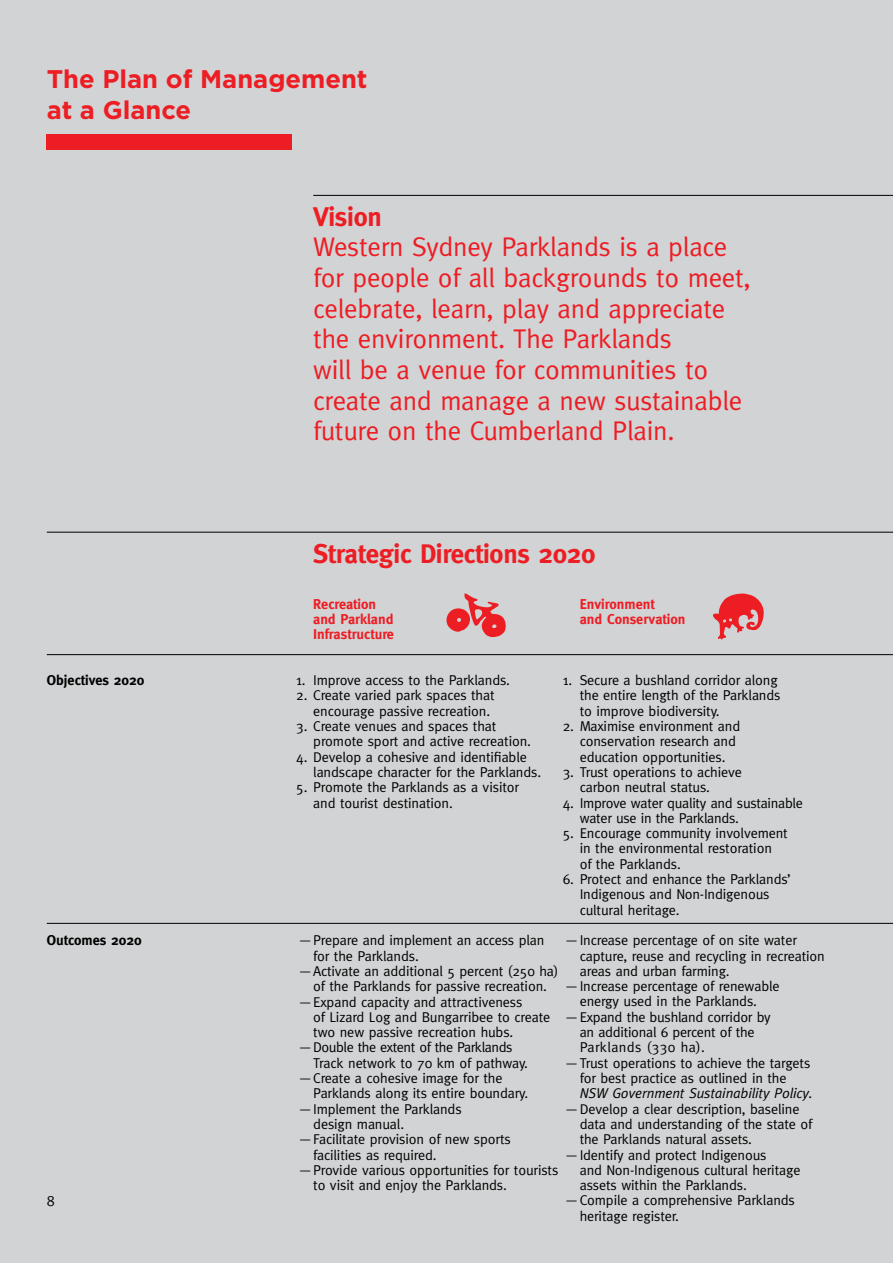
<style>
.page{position:relative;width:893px;height:1263px;background:#d1d3d4}
.page>*{position:absolute;margin:0;border:0;box-sizing:border-box;transform-origin:0 0}
.t1{font:27px/30.6px "Meta";letter-spacing:-.01em;color:#ed1d24}
.t2{font:700 27px "Meta";letter-spacing:-.01em;color:#ed1d24}
.t3{font:700 25.5px/30.6px "Gotham HTF";color:#ed1d24}
.t4{font:15px "Meta";color:#000}
.t5{font:14.25px/15.3px "Meta";letter-spacing:-.01em;color:#000}
.t6{font:700 14.25px/15.3px "Meta";color:#ed1d24}
.t7{font:italic 14.25px "Meta";letter-spacing:-.01em;color:#000}
.t8{font:14.25px "Meta";letter-spacing:-.03em;color:#000}
.t9{font:700 14.25px "Meta";color:#000}
.t10{font:14.25px "Meta";letter-spacing:.025em;color:#000}
</style>
<div class="page">
<svg style="left:713px;top:593px;width:51px;height:47px"></svg>
<div style="left:47px;top:134px;width:245px;height:15px;background:#ed1d24"></div>
<hr style="left:47px;top:654px;width:846px;height:1px;background:#000">
<hr style="left:47px;top:532px;width:846px;height:1px;background:#000">
<hr style="left:313px;top:195px;width:580px;height:1px;background:#000">
<hr style="left:47px;top:923px;width:846px;height:1px;background:#000">
<svg style="left:446px;top:593px;width:60px;height:44px"></svg>
<h2 class="t3" style="left:47px;top:63px;width:322px">The Plan of Management at a Glance</h2>
<h1 class="t2" style="left:313px;top:201px;width:70px">Vision</h1>
<p class="t1" style="left:313px;top:231px;width:439px">Western Sydney Parklands is a place for people of all backgrounds to meet, celebrate, learn, play and appreciate the environment. The Parklands<br>will be a venue for communities to create and manage a new sustainable future on the Cumberland Plain.</p>
<h1 class="t2" style="left:313px;top:538px;width:284px">Strategic Directions 2020</h1>
<p class="t9" style="left:47px;top:672px;width:99px">Objectives 2020</p>
<p class="t9" style="left:47px;top:932px;width:97px">Outcomes 2020</p>
<p class="t4" style="left:47px;top:1192px;width:10px">8</p>
<p class="t6" style="left:313px;top:596px;width:82px">Recreation and Parkland<br>Infrastructure</p>
<p class="t6" style="left:580px;top:596px;width:107px">Environment<br>and Conservation</p>
<p class="t5" style="left:296px;top:672px;width:215px">1. Improve access to the Parklands.</p>
<p class="t5" style="left:313px;top:688px;width:183px;text-indent:-17px">2. Create varied park spaces that encourage passive recreation.</p>
<p class="t5" style="left:313px;top:718px;width:219px;text-indent:-17px">3. Create venues and spaces that promote sport and active recreation.</p>
<p class="t5" style="left:313px;top:749px;width:229px;text-indent:-17px">4. Develop a cohesive and identifiable landscape character for the Parklands.</p>
<p class="t5" style="left:313px;top:779px;width:207px;text-indent:-17px">5. Promote the Parklands as a visitor and tourist destination.</p>
<p class="t5" style="left:580px;top:672px;width:202px;text-indent:-17px">1. Secure a bushland corridor along the entire length of the Parklands to improve biodiversity.</p>
<p class="t5" style="left:580px;top:718px;width:162px;text-indent:-17px">2. Maximise environment and conservation research and education opportunities.</p>
<p class="t5" style="left:580px;top:764px;width:164px;text-indent:-17px">3. Trust operations to achieve carbon neutral status.</p>
<p class="t5" style="left:580px;top:795px;width:225px;text-indent:-17px">4. Improve water quality and sustainable water use in the Parklands.</p>
<p class="t5" style="left:580px;top:825px;width:210px;text-indent:-17px">5. Encourage community involvement in the environmental restoration<br>of the Parklands.</p>
<p class="t5" style="left:580px;top:871px;width:213px;text-indent:-17px">6. Protect and enhance the Parklands’<br>Indigenous and Non-Indigenous cultural heritage.</p>
<p class="t5" style="left:298px;top:932px;width:248px">—Prepare and implement an access plan</p>
<p class="t5" style="left:313px;top:948px;width:107px">for the Parklands.</p>
<p class="t5" style="left:298px;top:963px;width:262px">—Activate an additional 5 percent (250 ha)</p>
<p class="t5" style="left:313px;top:978px;width:235px">of the Parklands for passive recreation.</p>
<p class="t5" style="left:298px;top:994px;width:226px">—Expand capacity and attractiveness</p>
<p class="t5" style="left:313px;top:1009px;width:238px">of Lizard Log and Bungarribee to create</p>
<p class="t5" style="left:313px;top:1024px;width:202px">two new passive recreation hubs.</p>
<p class="t8" style="left:298px;top:1039px;width:216px">—Double the extent of the Parklands</p>
<p class="t5" style="left:313px;top:1055px;width:216px">Track network to 70 km of pathway.</p>
<p class="t5" style="left:298px;top:1070px;width:206px">—Create a cohesive image for the</p>
<p class="t5" style="left:313px;top:1085px;width:217px">Parklands along its entire boundary.</p>
<p class="t5" style="left:298px;top:1101px;width:165px">—Implement the Parklands</p>
<p class="t5" style="left:313px;top:1116px;width:92px">design manual.</p>
<p class="t5" style="left:298px;top:1131px;width:214px">—Facilitate provision of new sports</p>
<p class="t5" style="left:313px;top:1147px;width:125px">facilities as required.</p>
<p class="t5" style="left:298px;top:1162px;width:262px">—Provide various opportunities for tourists</p>
<p class="t5" style="left:313px;top:1177px;width:195px">to visit and enjoy the Parklands.</p>
<p class="t5" style="left:565px;top:932px;width:234px">—Increase percentage of on site water</p>
<p class="t5" style="left:580px;top:948px;width:247px">capture, reuse and recycling in recreation</p>
<p class="t5" style="left:580px;top:963px;width:151px">areas and urban farming.</p>
<p class="t5" style="left:565px;top:978px;width:216px">—Increase percentage of renewable</p>
<p class="t5" style="left:580px;top:994px;width:179px">energy used in the Parklands.</p>
<p class="t5" style="left:565px;top:1009px;width:207px">—Expand the bushland corridor by</p>
<p class="t5" style="left:580px;top:1024px;width:176px">an additional 6 percent of the</p>
<p class="t10" style="left:580px;top:1039px;width:127px">Parklands (330 ha).</p>
<p class="t5" style="left:565px;top:1055px;width:247px">—Trust operations to achieve the targets</p>
<p class="t5" style="left:580px;top:1070px;width:208px">for best practice as outlined in the</p>
<p class="t7" style="left:580px;top:1085px;width:235px">NSW Government Sustainability Policy.</p>
<p class="t5" style="left:565px;top:1101px;width:236px">—Develop a clear description, baseline</p>
<p class="t5" style="left:580px;top:1116px;width:234px">data and understanding of the state of</p>
<p class="t5" style="left:580px;top:1131px;width:174px">the Parklands natural assets.</p>
<p class="t5" style="left:565px;top:1147px;width:203px">—Identify and protect Indigenous</p>
<p class="t5" style="left:580px;top:1162px;width:222px">and Non-Indigenous cultural heritage</p>
<p class="t5" style="left:580px;top:1177px;width:169px">assets within the Parklands.</p>
<p class="t5" style="left:565px;top:1193px;width:232px">—Compile a comprehensive Parklands</p>
<p class="t5" style="left:580px;top:1208px;width:101px">heritage register.</p>
</div>
